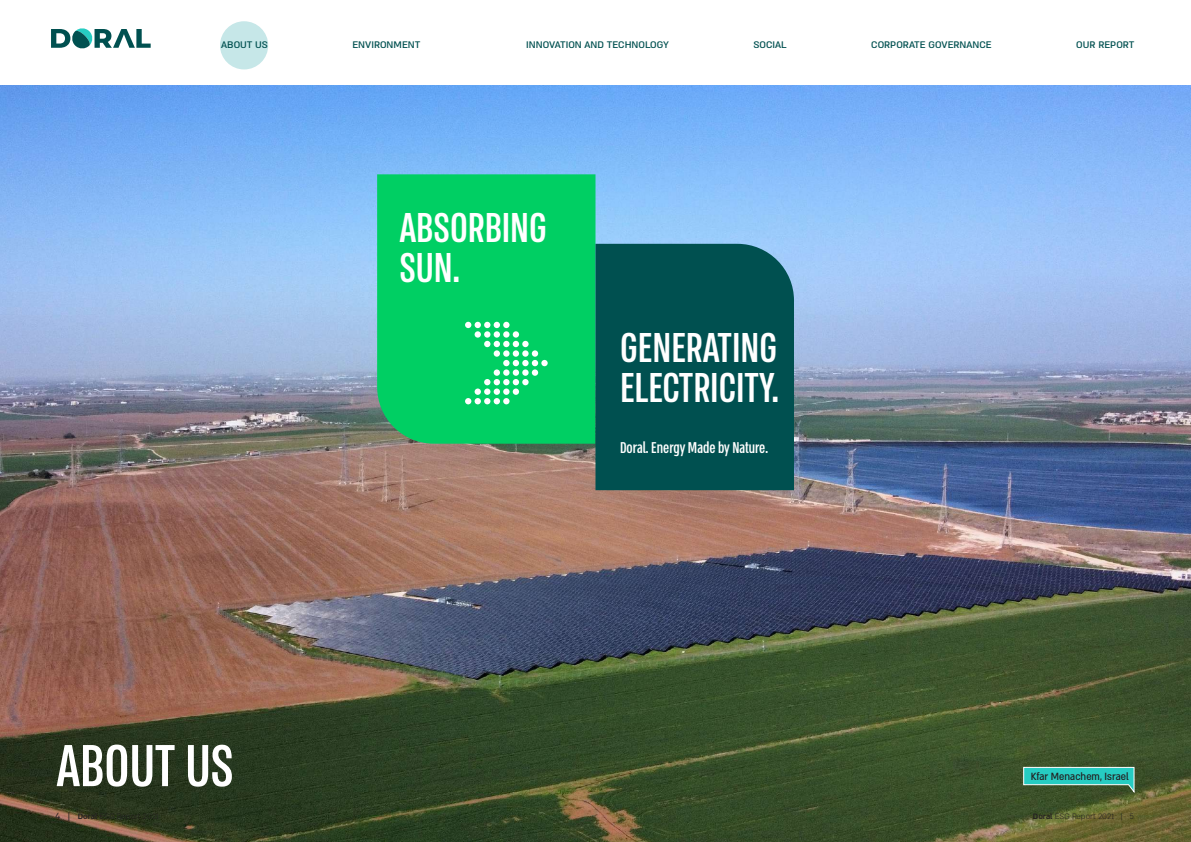
<style>
.page{position:relative;width:1191px;height:842px;background:#fff}
.page>*{position:absolute;margin:0;border:0;box-sizing:border-box;transform-origin:0 0}
.t1{font:500 68px "Almoni Tzar M Lv 5 AAA";color:#fff;scale:.9 1}
.t2{font:500 48px/40px "Almoni Tzar M Lv 5 AAA";color:#fff;scale:.9 1}
.t3{font:500 18px "Almoni Tzar M Lv 5 AAA";color:#fff;scale:.9 1}
.t4{font:500 12px "Almoni M Lv 5 AAA";color:#231f20;scale:.9 1}
.t5{font:500 11px "Almoni M Lv 5 AAA";color:#005050}
.t6{font:300 9px "Almoni M Lv 5 AAA";color:#231f20}
.s1{font-family:"Almoni M Lv 5 AAA D Bold";font-weight:400}
</style>
<div class="page">
<img style="left:0;top:85px;width:1191px;height:757px">
<div style="left:377px;top:174px;width:218px;height:270px;background:#00cf63"></div>
<div style="left:595px;top:244px;width:199px;height:246px;background:#005050"></div>
<div style="left:532px;top:350px;width:6px;height:7px;background:#fff;border-radius:50%"></div>
<div style="left:532px;top:369px;width:6px;height:7px;background:#fff;border-radius:50%"></div>
<div style="left:522px;top:350px;width:6px;height:7px;background:#fff;border-radius:50%"></div>
<div style="left:522px;top:369px;width:6px;height:7px;background:#fff;border-radius:50%"></div>
<div style="left:513px;top:331px;width:6px;height:7px;background:#fff;border-radius:50%"></div>
<div style="left:503px;top:331px;width:6px;height:7px;background:#fff;border-radius:50%"></div>
<svg style="left:503px;top:322px;width:6px;height:6px"></svg>
<div style="left:493px;top:322px;width:7px;height:6px;background:#fff;border-radius:50%"></div>
<div style="left:513px;top:388px;width:6px;height:7px;background:#fff;border-radius:50%"></div>
<div style="left:503px;top:388px;width:6px;height:7px;background:#fff;border-radius:50%"></div>
<svg style="left:503px;top:398px;width:6px;height:6px"></svg>
<div style="left:493px;top:398px;width:7px;height:6px;background:#fff;border-radius:50%"></div>
<div style="left:513px;top:350px;width:6px;height:7px;background:#fff;border-radius:50%"></div>
<svg style="left:503px;top:341px;width:25px;height:6px"></svg>
<div style="left:513px;top:369px;width:6px;height:7px;background:#fff;border-radius:50%"></div>
<svg style="left:503px;top:360px;width:44px;height:6px"></svg>
<div style="left:503px;top:350px;width:6px;height:7px;background:#fff;border-radius:50%"></div>
<div style="left:503px;top:369px;width:6px;height:7px;background:#fff;border-radius:50%"></div>
<svg style="left:503px;top:379px;width:25px;height:6px"></svg>
<div style="left:493px;top:341px;width:7px;height:6px;background:#fff;border-radius:50%"></div>
<div style="left:493px;top:350px;width:7px;height:7px;background:#fff;border-radius:50%"></div>
<div style="left:493px;top:369px;width:7px;height:7px;background:#fff;border-radius:50%"></div>
<div style="left:493px;top:379px;width:7px;height:6px;background:#fff;border-radius:50%"></div>
<svg style="left:484px;top:341px;width:6px;height:6px"></svg>
<div style="left:493px;top:331px;width:7px;height:7px;background:#fff;border-radius:50%"></div>
<div style="left:484px;top:331px;width:6px;height:7px;background:#fff;border-radius:50%"></div>
<div style="left:474px;top:331px;width:7px;height:7px;background:#fff;border-radius:50%"></div>
<svg style="left:484px;top:322px;width:6px;height:6px"></svg>
<div style="left:474px;top:322px;width:7px;height:6px;background:#fff;border-radius:50%"></div>
<svg style="left:465px;top:322px;width:6px;height:6px"></svg>
<svg style="left:484px;top:379px;width:6px;height:6px"></svg>
<div style="left:493px;top:388px;width:7px;height:7px;background:#fff;border-radius:50%"></div>
<div style="left:484px;top:388px;width:6px;height:7px;background:#fff;border-radius:50%"></div>
<svg style="left:484px;top:398px;width:6px;height:6px"></svg>
<div style="left:474px;top:388px;width:7px;height:7px;background:#fff;border-radius:50%"></div>
<div style="left:474px;top:398px;width:7px;height:6px;background:#fff;border-radius:50%"></div>
<svg style="left:465px;top:398px;width:6px;height:6px"></svg>
<svg style="left:1023px;top:767px;width:111px;height:26px;background:#3eab99"></svg>
<div style="left:220px;top:21px;width:48px;height:48px;background:#c6e7e8;border-radius:50%"></div>
<svg style="left:51px;top:28px;width:100px;height:21px"></svg>
<p class="t5" style="left:221px;top:38px;width:48px">ABOUT US</p>
<p class="t5" style="left:352px;top:38px;width:70px">ENVIRONMENT</p>
<p class="t5" style="left:526px;top:38px;width:144px">INNOVATION AND TECHNOLOGY</p>
<p class="t5" style="left:753px;top:38px;width:35px">SOCIAL</p>
<p class="t5" style="left:871px;top:38px;width:122px">CORPORATE GOVERNANCE</p>
<p class="t5" style="left:1076px;top:38px;width:59px">OUR REPORT</p>
<h1 class="t1" style="left:57px;top:725px;width:198px">ABOUT US</h1>
<h2 class="t2" style="left:400px;top:206px;width:165px">ABSORBING<br>SUN.</h2>
<h2 class="t2" style="left:620px;top:325px;width:178px">GENERATING<br>ELECTRICITY.</h2>
<h3 class="t3" style="left:620px;top:437px;width:166px">Doral. Energy Made by Nature.</h3>
<p class="t4" style="left:1031px;top:769px;width:110px">Kfar Menachem, Israel</p>
<p class="t6" style="left:1032px;top:811px;width:103px"><span class="s1">Doral</span> ESG Report 2021 | 5</p>
</div>
